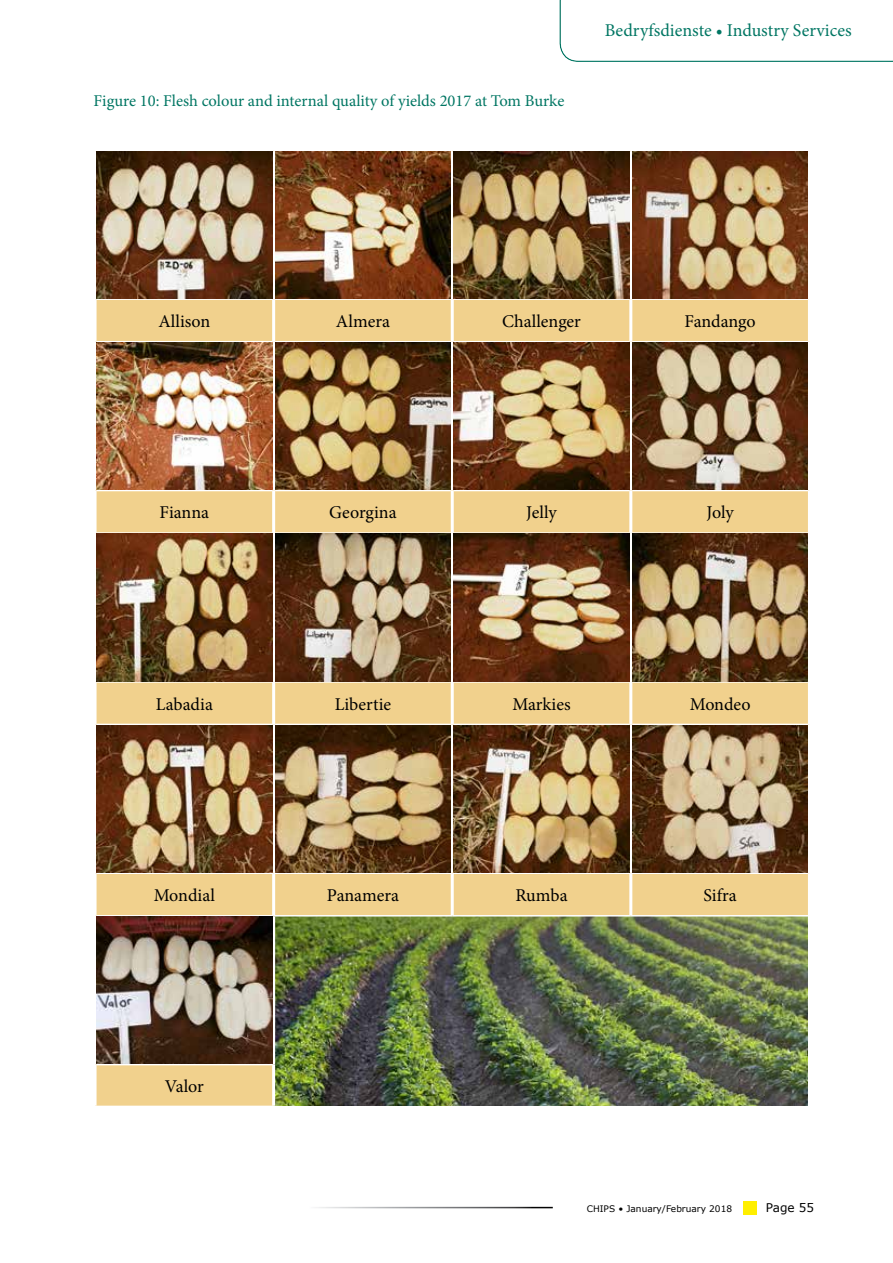
<style>
.page{position:relative;width:893px;height:1263px;background:#fff}
.page>*{position:absolute;margin:0;border:0;box-sizing:border-box;transform-origin:0 0}
.t1{font:18px "Minion Pro";color:#000}
.t2{font:18px "Minion Pro";color:#007663}
.t3{font:16.5px "Minion Pro";color:#007663}
.t4{font:12px "MS Reference Sans Serif";color:#000}
.t5{font:9px "MS Reference Sans Serif";color:#000}
</style>
<div class="page">
<div style="left:743px;top:1200px;width:14px;height:14px;background:#ffef00"></div>
<img style="left:97px;top:300px;width:711px;height:806px">
<hr style="left:97px;top:341px;width:175px;height:1px;background:#fff">
<hr style="left:275px;top:341px;width:176px;height:1px;background:#fff">
<hr style="left:454px;top:341px;width:175px;height:1px;background:#fff">
<hr style="left:632px;top:341px;width:176px;height:1px;background:#fff">
<hr style="left:97px;top:490px;width:175px;height:1px;background:#fff">
<hr style="left:275px;top:490px;width:176px;height:1px;background:#fff">
<hr style="left:454px;top:490px;width:175px;height:1px;background:#fff">
<hr style="left:632px;top:490px;width:176px;height:1px;background:#fff">
<hr style="left:97px;top:532px;width:175px;height:2px;background:#fff">
<hr style="left:275px;top:532px;width:176px;height:2px;background:#fff">
<hr style="left:454px;top:532px;width:175px;height:2px;background:#fff">
<hr style="left:632px;top:532px;width:176px;height:2px;background:#fff">
<hr style="left:97px;top:681px;width:175px;height:2px;background:#fff">
<hr style="left:275px;top:681px;width:176px;height:2px;background:#fff">
<hr style="left:454px;top:681px;width:175px;height:2px;background:#fff">
<hr style="left:632px;top:681px;width:176px;height:2px;background:#fff">
<hr style="left:97px;top:724px;width:175px;height:1px;background:#fff">
<hr style="left:275px;top:724px;width:176px;height:1px;background:#fff">
<hr style="left:454px;top:724px;width:175px;height:1px;background:#fff">
<hr style="left:632px;top:724px;width:176px;height:1px;background:#fff">
<hr style="left:272px;top:299px;width:3px;height:43px;background:#fff">
<hr style="left:451px;top:299px;width:3px;height:43px;background:#fff">
<hr style="left:629px;top:299px;width:3px;height:43px;background:#fff">
<hr style="left:272px;top:342px;width:3px;height:148px;background:#fff">
<hr style="left:451px;top:342px;width:3px;height:148px;background:#fff">
<hr style="left:629px;top:342px;width:3px;height:148px;background:#fff">
<hr style="left:272px;top:490px;width:3px;height:43px;background:#fff">
<hr style="left:451px;top:490px;width:3px;height:43px;background:#fff">
<hr style="left:629px;top:490px;width:3px;height:43px;background:#fff">
<hr style="left:272px;top:533px;width:3px;height:149px;background:#fff">
<hr style="left:451px;top:533px;width:3px;height:149px;background:#fff">
<hr style="left:629px;top:533px;width:3px;height:149px;background:#fff">
<hr style="left:272px;top:682px;width:3px;height:42px;background:#fff">
<hr style="left:451px;top:682px;width:3px;height:42px;background:#fff">
<hr style="left:629px;top:682px;width:3px;height:42px;background:#fff">
<hr style="left:272px;top:724px;width:3px;height:148px;background:#fff">
<hr style="left:451px;top:724px;width:3px;height:148px;background:#fff">
<hr style="left:629px;top:724px;width:3px;height:148px;background:#fff">
<hr style="left:97px;top:872px;width:177px;height:2px;background:#fff">
<hr style="left:274px;top:872px;width:178px;height:2px;background:#fff">
<hr style="left:452px;top:872px;width:179px;height:2px;background:#fff">
<hr style="left:631px;top:872px;width:177px;height:2px;background:#fff">
<hr style="left:274px;top:915px;width:178px;height:1px;background:#fff">
<hr style="left:452px;top:915px;width:179px;height:1px;background:#fff">
<hr style="left:631px;top:915px;width:180px;height:1px;background:#fff">
<hr style="left:272px;top:874px;width:3px;height:41px;background:#fff">
<hr style="left:451px;top:874px;width:3px;height:41px;background:#fff">
<hr style="left:629px;top:874px;width:3px;height:41px;background:#fff">
<hr style="left:97px;top:915px;width:177px;height:1px;background:#fff">
<hr style="left:97px;top:1064px;width:175px;height:1px;background:#fff">
<hr style="left:272px;top:916px;width:3px;height:148px;background:#fff">
<hr style="left:272px;top:1064px;width:3px;height:42px;background:#fff">
<img style="left:97px;top:152px;width:175px;height:146px">
<img style="left:275px;top:152px;width:176px;height:146px">
<img style="left:454px;top:152px;width:175px;height:146px">
<img style="left:632px;top:152px;width:176px;height:146px">
<img style="left:97px;top:342px;width:175px;height:148px">
<img style="left:275px;top:342px;width:176px;height:148px">
<img style="left:454px;top:342px;width:175px;height:148px">
<img style="left:632px;top:342px;width:176px;height:148px">
<img style="left:97px;top:534px;width:175px;height:147px">
<img style="left:275px;top:534px;width:176px;height:147px">
<img style="left:454px;top:534px;width:175px;height:147px">
<img style="left:632px;top:534px;width:176px;height:147px">
<img style="left:97px;top:725px;width:175px;height:147px">
<img style="left:275px;top:725px;width:175px;height:147px">
<img style="left:454px;top:725px;width:175px;height:147px">
<img style="left:632px;top:725px;width:176px;height:147px">
<img style="left:97px;top:916px;width:175px;height:148px">
<p class="t3" style="left:94px;top:89px;width:472px">Figure 10: Flesh colour and internal quality of yields 2017 at Tom Burke</p>
<p class="t2" style="left:605px;top:18px;width:248px">Bedryfsdienste • Industry Services</p>
<p class="t1" style="left:158px;top:309px;width:54px">Allison</p>
<p class="t1" style="left:336px;top:309px;width:55px">Almera</p>
<p class="t1" style="left:502px;top:309px;width:80px">Challenger</p>
<p class="t1" style="left:685px;top:309px;width:73px">Fandango</p>
<p class="t1" style="left:159px;top:500px;width:51px">Fianna</p>
<p class="t1" style="left:329px;top:500px;width:69px">Georgina</p>
<p class="t1" style="left:526px;top:500px;width:32px">Jelly</p>
<p class="t1" style="left:706px;top:500px;width:29px">Joly</p>
<p class="t1" style="left:156px;top:692px;width:59px">Labadia</p>
<p class="t1" style="left:335px;top:692px;width:58px">Libertie</p>
<p class="t1" style="left:512px;top:692px;width:60px">Markies</p>
<p class="t1" style="left:690px;top:692px;width:62px">Mondeo</p>
<p class="t1" style="left:154px;top:883px;width:63px">Mondial</p>
<p class="t1" style="left:327px;top:883px;width:73px">Panamera</p>
<p class="t1" style="left:515px;top:883px;width:54px">Rumba</p>
<p class="t1" style="left:703px;top:883px;width:35px">Sifra</p>
<p class="t1" style="left:165px;top:1074px;width:41px">Valor</p>
<p class="t5" style="left:587px;top:1203px;width:147px">CHIPS • January/February 2018</p>
<p class="t4" style="left:766px;top:1200px;width:50px">Page 55</p>
</div>
